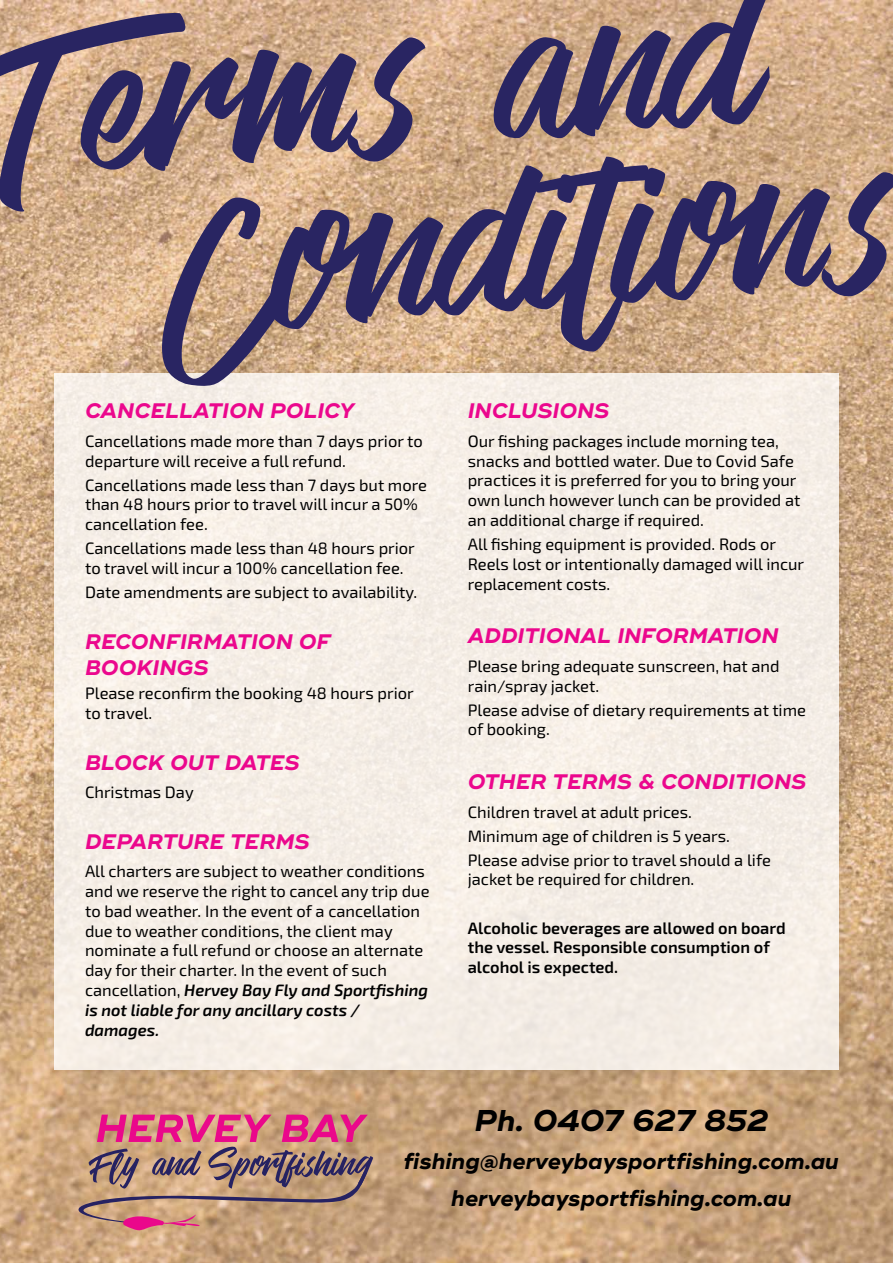
<style>
.page{position:relative;width:893px;height:1263px;background:#fff}
.page>*{position:absolute;margin:0;border:0;box-sizing:border-box;transform-origin:0 0}
.t1{font:217.5px/168.4px "Venture Handmade";color:#292562}
.t2{font:italic 700 30px "Ridley Grotesk";letter-spacing:-.01em;color:#000}
.t3{font:italic 700 22.5px/37.5px "Ridley Grotesk";color:#000;text-align:center}
.t4{font:italic 700 21px/25.5px "Ridley Grotesk";color:#eb078d}
.t5{font:16.5px/19.8px "Exo 2";color:#000}
.t6{font:600 16.5px/19.8px "Exo 2";color:#000}
.s1{font-weight:600;font-style:italic}
</style>
<div class="page">
<img style="left:0;top:0;width:893px;height:1263px">
<div style="left:36px;top:355px;width:823px;height:735px;background:#000;opacity:.15"></div>
<div style="left:54px;top:373px;width:785px;height:696px;background:#f5eee6"></div>
<svg style="left:78px;top:1115px;width:296px;height:115px;background:#ba837b"></svg>
<h1 class="t1" style="left:142px;top:5px;width:735px;text-indent:-169px;rotate:-4deg">Terms and<br>Conditions</h1>
<p class="t4" style="left:468px;top:399px;width:143px">INCLUSIONS</p>
<p class="t5" style="left:468px;top:430px;width:334px">Our fishing packages include morning tea, snacks and bottled water. Due to Covid Safe practices it is preferred for you to bring your own lunch however lunch can be provided at an additional charge if required.</p>
<p class="t5" style="left:468px;top:534px;width:338px">All fishing equipment is provided. Rods or<br>Reels lost or intentionally damaged will incur replacement costs.</p>
<p class="t4" style="left:468px;top:624px;width:312px">ADDITIONAL INFORMATION</p>
<p class="t5" style="left:468px;top:655px;width:313px">Please bring adequate sunscreen, hat and rain/spray jacket.</p>
<p class="t5" style="left:468px;top:699px;width:340px">Please advise of dietary requirements at time of booking.</p>
<p class="t4" style="left:468px;top:770px;width:340px">OTHER TERMS &amp; CONDITIONS</p>
<p class="t5" style="left:468px;top:799px;width:305px;line-height:24px">Children travel at adult prices.<br>Minimum age of children is 5 years.<br>Please advise prior to travel should a life</p>
<p class="t5" style="left:468px;top:869px;width:228px">jacket be required for children.</p>
<p class="t6" style="left:468px;top:917px;width:319px">Alcoholic beverages are allowed on board the vessel. Responsible consumption of alcohol is expected.</p>
<p class="t4" style="left:85px;top:399px;width:271px">CANCELLATION POLICY</p>
<p class="t5" style="left:85px;top:430px;width:339px">Cancellations made more than 7 days prior to departure will receive a full refund.</p>
<p class="t5" style="left:85px;top:474px;width:344px">Cancellations made less than 7 days but more than 48 hours prior to travel will incur a 50% cancellation fee.</p>
<p class="t5" style="left:85px;top:538px;width:331px">Cancellations made less than 48 hours prior to travel will incur a 100% cancellation fee.</p>
<p class="t5" style="left:85px;top:582px;width:334px">Date amendments are subject to availability.</p>
<p class="t4" style="left:85px;top:630px;width:247px">RECONFIRMATION OF<br>BOOKINGS</p>
<p class="t5" style="left:85px;top:682px;width:330px">Please reconfirm the booking 48 hours prior to travel.</p>
<p class="t4" style="left:85px;top:750px;width:216px">BLOCK OUT DATES</p>
<p class="t5" style="left:85px;top:781px;width:110px">Christmas Day</p>
<p class="t4" style="left:85px;top:829px;width:226px">DEPARTURE TERMS</p>
<p class="t5" style="left:85px;top:861px;width:346px">All charters are subject to weather conditions and we reserve the right to cancel any trip due to bad weather. In the event of a cancellation due to weather conditions, the client may nominate a full refund or choose an alternate day for their charter. In the event of such cancellation, <span class="s1">Hervey Bay Fly and Sportfishing is not liable for any ancillary costs / damages.</span></p>
<h2 class="t2" style="left:475px;top:1103px;width:295px">Ph. 0407 627 852</h2>
<h3 class="t3" style="left:404px;top:1143px;width:436px">fishing@herveybaysportfishing.com.au herveybaysportfishing.com.au</h3>
</div>
